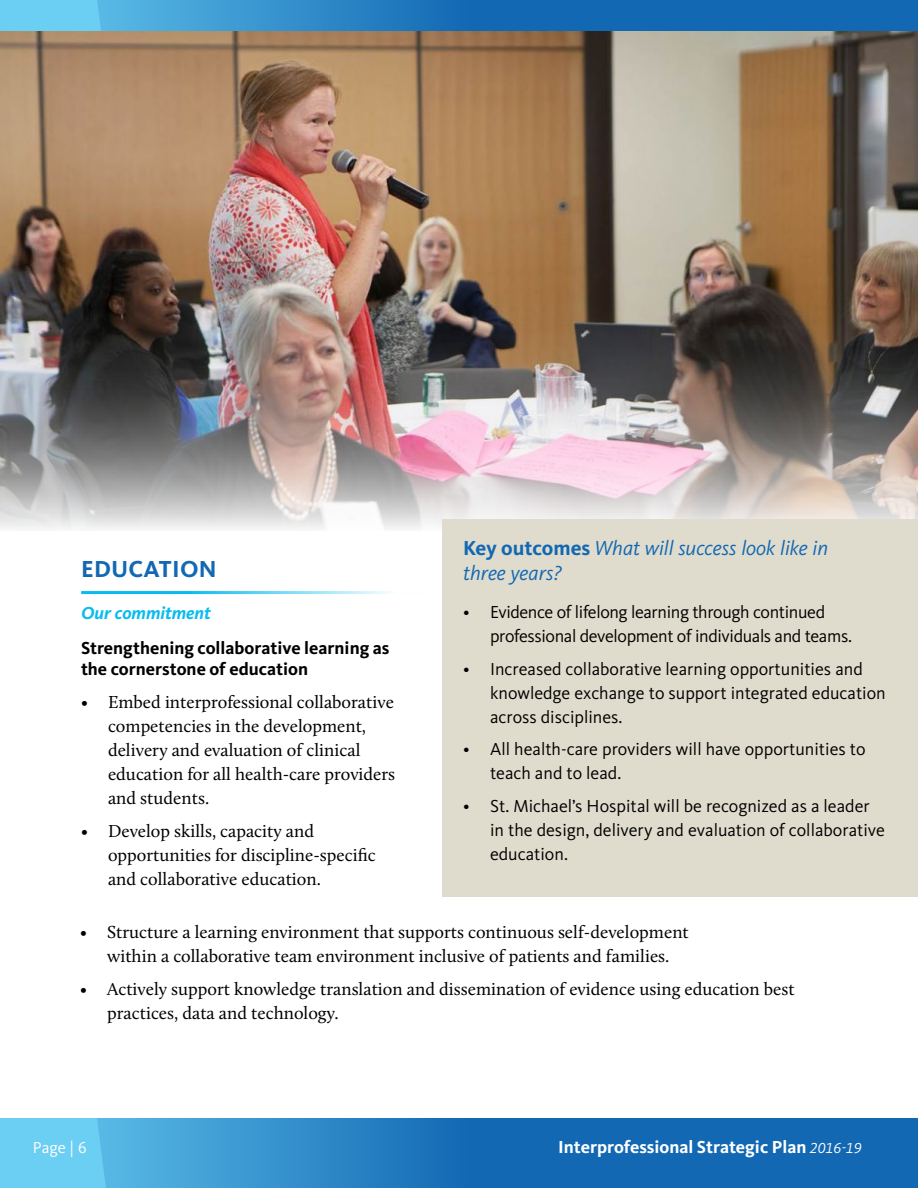
<style>
.page{position:relative;width:918px;height:1188px;background:#fff}
.page>*{position:absolute;margin:0;border:0;box-sizing:border-box;transform-origin:0 0}
.t1{font:700 24px "Kievit OT";letter-spacing:.01em;color:#1268b3}
.t2{font:italic 21px/25.2px "Kievit OT";color:#1268b3}
.t3{font:18px/24px "Calluna";color:#000}
.t4{font:18px/24px "Kievit OT";color:#000}
.t5{font:18px/24px "Kievit OT";letter-spacing:-.02em;color:#000}
.t6{font:700 18px/21.6px "Kievit OT";color:#000}
.t7{font:700 18px "Kievit OT";color:#fff}
.t8{font:italic 700 18px "Kievit OT";color:#09bcef}
.t9{font:16.5px "Kievit OT";color:#fff}
.s1{font-weight:700;font-style:normal}
.s2{font-weight:400;font-style:italic;font-size:15px}
</style>
<div class="page">
<img style="left:0;top:21px;width:918px;height:509px">
<hr style="left:81px;top:591px;width:348px;height:3px;background:#09bcef">
<div style="left:443px;top:519px;width:475px;height:378px;background:#e0dccd"></div>
<div style="left:0;top:1119px;width:917px;height:69px;background:#6bcef3"></div>
<svg style="left:97px;top:1119px;width:820px;height:69px;background:#227abe"></svg>
<div style="left:0;top:0;width:917px;height:31px;background:#6bcef3"></div>
<svg style="left:97px;top:0;width:820px;height:31px;background:#227abe"></svg>
<h1 class="t1" style="left:81px;top:555px;width:137px">EDUCATION</h1>
<p class="t8" style="left:81px;top:602px;width:131px">Our commitment</p>
<p class="t6" style="left:81px;top:637px;width:310px">Strengthening collaborative learning as the cornerstone of education</p>
<p class="t3" style="left:108px;top:690px;width:289px;text-indent:-27px">• Embed interprofessional collaborative competencies in the development, delivery and evaluation of clinical education for all health-care providers and students.</p>
<p class="t3" style="left:108px;top:818px;width:269px;text-indent:-27px">• Develop skills, capacity and opportunities for discipline-specific and collaborative education.</p>
<p class="t2" style="left:463px;top:536px;width:367px"><span class="s1">Key outcomes</span> What will success look like in three years?</p>
<p class="t5" style="left:490px;top:600px;width:363px;text-indent:-27px">• Evidence of lifelong learning through continued professional development of individuals and teams.</p>
<p class="t4" style="left:490px;top:657px;width:397px;text-indent:-27px">• Increased collaborative learning opportunities and knowledge exchange to support integrated education across disciplines.</p>
<p class="t4" style="left:490px;top:737px;width:377px;text-indent:-27px">• All health-care providers will have opportunities to teach and to lead.</p>
<p class="t4" style="left:490px;top:794px;width:396px;text-indent:-27px">• St. Michael’s Hospital will be recognized as a leader in the design, delivery and evaluation of collaborative education.</p>
<p class="t3" style="left:80px;top:920px;width:610px;text-align:center">• Structure a learning environment that supports continuous self-development within a collaborative team environment inclusive of patients and families.</p>
<p class="t3" style="left:107px;top:977px;width:689px;text-indent:-27px">• Actively support knowledge translation and dissemination of evidence using education best practices, data and technology.</p>
<p class="t9" style="left:33px;top:1139px;width:55px">Page | 6</p>
<p class="t7" style="left:558px;top:1137px;width:305px">Interprofessional Strategic Plan <span class="s2">2016-19</span></p>
</div>
